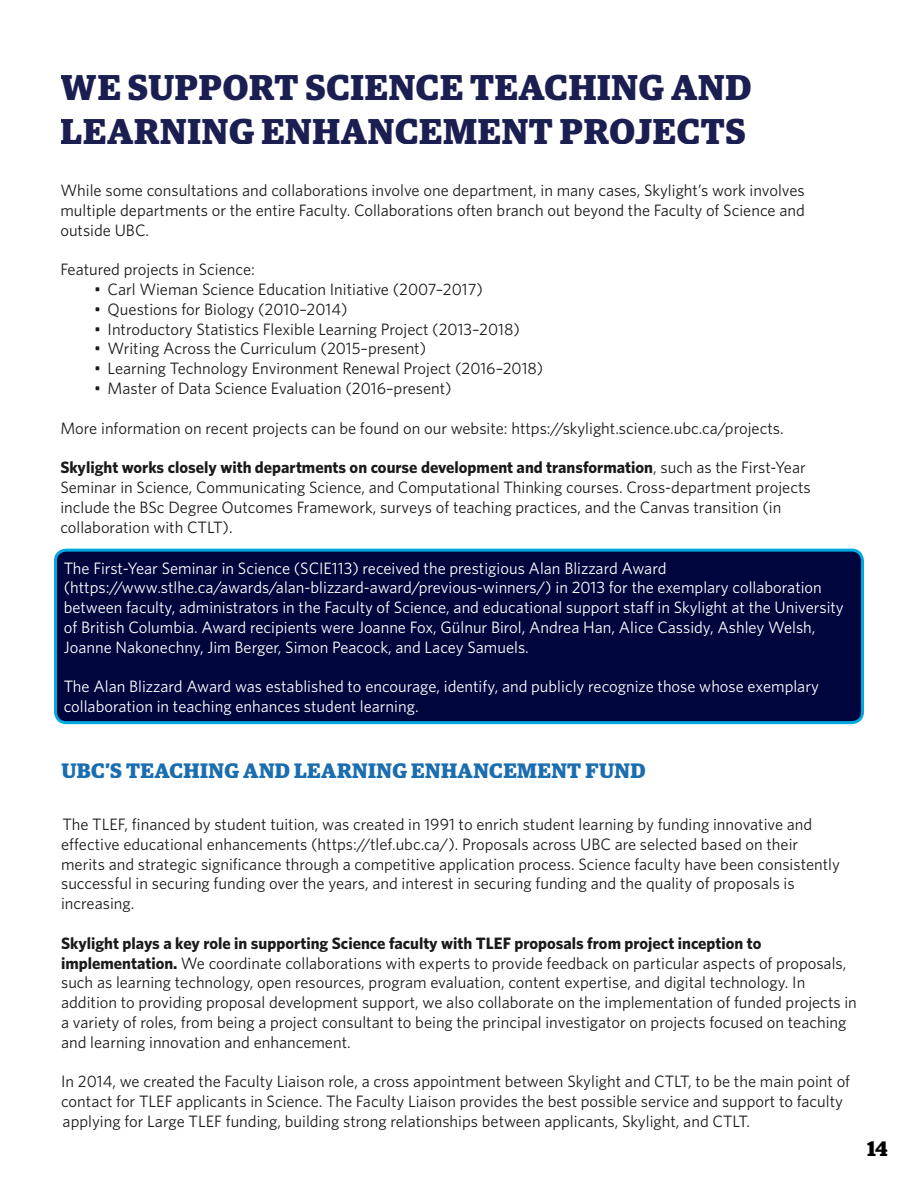
<style>
.page{position:relative;width:918px;height:1188px;background:#fff}
.page>*{position:absolute;margin:0;border:0;box-sizing:border-box;transform-origin:0 0}
.t1{font:700 36px/43.2px "Guardian Egyp";letter-spacing:.02em;color:#00053e}
.t2{font:700 21px "Guardian Egyp";letter-spacing:.02em;color:#005da6}
.t3{font:700 21px "Guardian Egyp";color:#000}
.t4{font:16.5px/19.8px "Whitney";color:#000}
.t5{font:16.5px/19.8px "Whitney";color:#fff}
.s1{font-weight:700}
</style>
<div class="page">
<div style="left:56px;top:550px;width:806px;height:173px;background:#00053e;border-radius:11px"></div>
<div style="left:54px;top:549px;width:810px;height:175px;border:3px solid #00a8e1;border-radius:11px"></div>
<h1 class="t1" style="left:61px;top:63px;width:692px">WE SUPPORT SCIENCE TEACHING AND<br>LEARNING ENHANCEMENT PROJECTS</h1>
<p class="t4" style="left:60px;top:180px;width:746px;text-align:justify">While some consultations and collaborations involve one department, in many cases, Skylight’s work involves multiple departments or the entire Faculty. Collaborations often branch out beyond the Faculty of Science and outside UBC.</p>
<p class="t4" style="left:60px;top:259px;width:196px">Featured projects in Science:</p>
<p class="t4" style="left:94px;top:279px;width:390px">• Carl Wieman Science Education Initiative (2007–2017)</p>
<p class="t4" style="left:94px;top:299px;width:255px">• Questions for Biology (2010–2014)</p>
<p class="t4" style="left:94px;top:318px;width:427px">• Introductory Statistics Flexible Learning Project (2013–2018)</p>
<p class="t4" style="left:94px;top:338px;width:334px">• Writing Across the Curriculum (2015–present)</p>
<p class="t4" style="left:94px;top:358px;width:451px">• Learning Technology Environment Renewal Project (2016–2018)</p>
<p class="t4" style="left:94px;top:378px;width:359px">• Master of Data Science Evaluation (2016–present)</p>
<p class="t4" style="left:60px;top:417px;width:725px">More information on recent projects can be found on our website: https://skylight.science.ubc.ca/projects.</p>
<p class="t4" style="left:60px;top:457px;width:752px"><span class="s1">Skylight works closely with departments on course development and transformation</span>, such as the First-Year Seminar in Science, Communicating Science, and Computational Thinking courses. Cross-department projects include the BSc Degree Outcomes Framework, surveys of teaching practices, and the Canvas transition (in collaboration with CTLT).</p>
<p class="t5" style="left:64px;top:558px;width:782px">The First-Year Seminar in Science (SCIE113) received the prestigious Alan Blizzard Award (https://www.stlhe.ca/awards/alan-blizzard-award/previous-winners/) in 2013 for the exemplary collaboration between faculty, administrators in the Faculty of Science, and educational support staff in Skylight at the University of British Columbia. Award recipients were Joanne Fox, Gü lnur Birol, Andrea Han, Alice Cassidy, Ashley Welsh, Joanne Nakonechny, Jim Berger, Simon Peacock, and Lacey Samuels.</p>
<p class="t5" style="left:64px;top:676px;width:757px">The Alan Blizzard Award was established to encourage, identify, and publicly recognize those whose exemplary collaboration in teaching enhances student learning.</p>
<p class="t2" style="left:61px;top:754px;width:586px">UBC’S TEACHING AND LEARNING ENHANCEMENT FUND</p>
<p class="t4" style="left:61px;top:814px;width:780px">The TLEF, financed by student tuition, was created in 1991 to enrich student learning by funding innovative and effective educational enhancements (https://tlef.ubc.ca/). Proposals across UBC are selected based on their merits and strategic significance through a competitive application process. Science faculty have been consistently successful in securing funding over the years, and interest in securing funding and the quality of proposals is increasing.</p>
<p class="t4" style="left:61px;top:933px;width:797px"><span class="s1">Skylight plays a key role in supporting Science faculty with TLEF proposals from project inception to implementation.</span> We coordinate collaborations with experts to provide feedback on particular aspects of proposals, such as learning technology, open resources, program evaluation, content expertise, and digital technology. In addition to providing proposal development support, we also collaborate on the implementation of funded projects in a variety of roles, from being a project consultant to being the principal investigator on projects focused on teaching and learning innovation and enhancement.</p>
<p class="t4" style="left:61px;top:1071px;width:791px">In 2014, we created the Faculty Liaison role, a cross appointment between Skylight and CTLT, to be the main point of contact for TLEF applicants in Science. The Faculty Liaison provides the best possible service and support to faculty applying for Large TLEF funding, building strong relationships between applicants, Skylight, and CTLT.</p>
<p class="t3" style="left:867px;top:1132px;width:22px">14</p>
</div>
